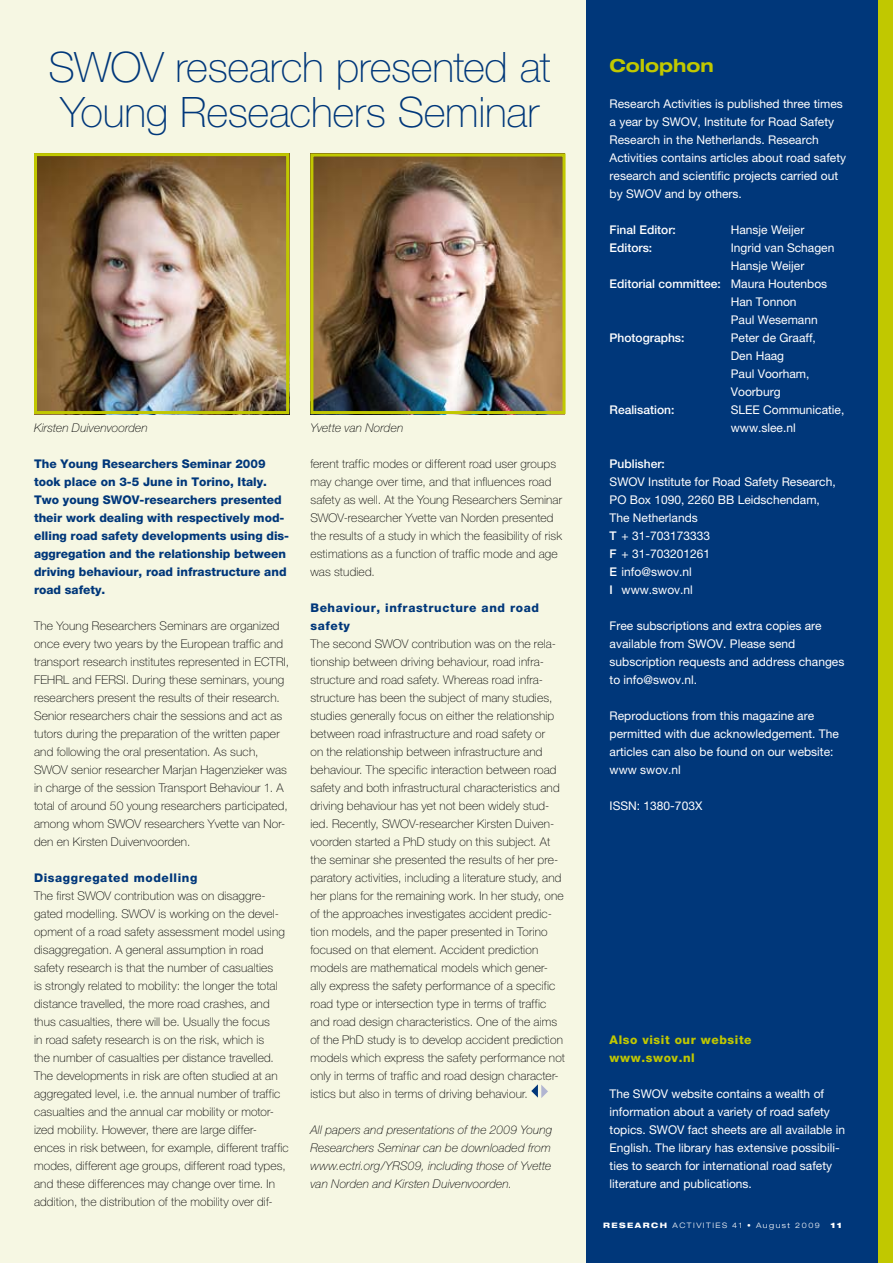
<style>
.page{position:relative;width:893px;height:1263px;background:#f6f7e3}
.page>*{position:absolute;margin:0;border:0;box-sizing:border-box;transform-origin:0 0}
.t1{font:100 42px/45px "Helvetica Neue CE";letter-spacing:-.01em;color:#00377a}
.t2{font:700 expanded 18px "Helvetica Neue";color:#c1c800}
.t3{font:100 12px/18px "Helvetica Neue CE";letter-spacing:.015em;color:#000}
.t4{font:12px/18px "Helvetica Neue CE";color:#fff}
.t5{font:800 12px/18px "Helvetica Neue CE";color:#00377a}
.t6{font:italic 100 12px/18px "Helvetica Neue CE";letter-spacing:.01em;color:#000}
.t7{font:500 12px "Helvetica Neue CE";color:#fff}
.t8{font:800 12px/18px "Helvetica Neue CE";letter-spacing:.05em;color:#00377a}
.t9{font:800 12px/18px "Helvetica Neue CE";letter-spacing:.05em;color:#c1c800}
.t10{font:300 expanded 7.5px "Helvetica Neue";letter-spacing:.2em;color:#fff}
.t11{font:900 expanded 7.5px "Helvetica Neue";color:#fff}
.s1{font-weight:400}
.s2{font-weight:500}
.s3{font-weight:800}
</style>
<div class="page">
<div style="left:587px;top:0;width:306px;height:1263px;background:#00377a"></div>
<div style="left:878px;top:0;width:15px;height:1263px;background:#c1c800"></div>
<svg style="left:531px;top:1084px;width:17px;height:14px"></svg>
<img style="left:38px;top:157px;width:247px;height:253px">
<div style="left:34px;top:153px;width:255px;height:261px;border:3px solid #c1c800"></div>
<img style="left:314px;top:157px;width:248px;height:253px">
<div style="left:310px;top:153px;width:256px;height:261px;border:3px solid #c1c800"></div>
<h1 class="t1" style="left:49px;top:45px;width:504px">SWOV research presented at<br>Young Reseachers Seminar</h1>
<p class="t6" style="left:34px;top:419px;width:115px">Kirsten Duivenvoorden</p>
<p class="t6" style="left:310px;top:419px;width:94px">Yvette van Norden</p>
<p class="t5" style="left:34px;top:455px;width:257px">The Young Researchers Seminar 2009 took place on 3-5 June in Torino, Italy.<br>Two young SWOV-researchers presented their work dealing with respectively mod&shy;elling road safety developments using dis&shy;aggregation and the relationship between driving behaviour, road infrastructure and road safety.</p>
<p class="t3" style="left:34px;top:617px;width:257px">The Young Researchers Seminars are organized once every two years by the European traffic and transport research institutes represented in ECTRI, FEHRL and FERSI. During these seminars, young researchers present the results of their research.<br>Senior researchers chair the sessions and act as tutors during the preparation of the written paper and following the oral presentation. As such, SWOV senior researcher Marjan Hagenzieker was in charge of the session Transport Behaviour 1. A total of around 50 young researchers participated, among whom SWOV researchers Yvette van Nor&shy;den en Kirsten Duivenvoorden.</p>
<p class="t8" style="left:34px;top:869px;width:165px">Disaggregated modelling</p>
<p class="t3" style="left:34px;top:887px;width:256px">The first SWOV contribution was on disaggre&shy;gated modelling. SWOV is working on the devel&shy;opment of a road safety assessment model using disaggregation. A general assumption in road safety research is that the number of casualties<br>is strongly related to mobility: the longer the total distance travelled, the more road crashes, and thus casualties, there will be. Usually the focus<br>in road safety research is on the risk, which is<br>the number of casualties per distance travelled.<br>The developments in risk are often studied at an aggregated level, i.e. the annual number of traffic casualties and the annual car mobility or motor&shy;ized mobility. However, there are large differ&shy;ences in risk between, for example, different traffic modes, different age groups, different road types, and these differences may change over time. In addition, the distribution of the mobility over dif-</p>
<p class="t3" style="left:310px;top:455px;width:253px">ferent traffic modes or different road user groups may change over time, and that influences road safety as well. At the Young Researchers Seminar SWOV-researcher Yvette van Norden presented the results of a study in which the feasibility of risk estimations as a function of traffic mode and age was studied.</p>
<p class="t8" style="left:310px;top:599px;width:230px">Behaviour, infrastructure and road safety</p>
<p class="t3" style="left:310px;top:635px;width:256px">The second SWOV contribution was on the rela&shy;tionship between driving behaviour, road infra&shy;structure and road safety. Whereas road infra&shy;structure has been the subject of many studies, studies generally focus on either the relationship between road infrastructure and road safety or<br>on the relationship between infrastructure and behaviour. The specific interaction between road safety and both infrastructural characteristics and driving behaviour has yet not been widely stud&shy;ied. Recently, SWOV-researcher Kirsten Duiven&shy;voorden started a PhD study on this subject. At the seminar she presented the results of her pre&shy;paratory activities, including a literature study, and her plans for the remaining work. In her study, one of the approaches investigates accident predic&shy;tion models, and the paper presented in Torino focused on that element. Accident prediction models are mathematical models which gener&shy;ally express the safety performance of a specific road type or intersection type in terms of traffic and road design characteristics. One of the aims of the PhD study is to develop accident prediction models which express the safety performance not only in terms of traffic and road design character&shy;istics but also in terms of driving behaviour.</p>
<p class="t6" style="left:310px;top:1121px;width:243px">All papers and presentations of the 2009 Young Researchers Seminar can be downloaded from www.ectri.org/YRS09, including those of Yvette van Norden and Kirsten Duivenvoorden.</p>
<h2 class="t2" style="left:610px;top:54px;width:106px">Colophon</h2>
<p class="t4" style="left:610px;top:95px;width:238px">Research Activities is published three times a year by SWOV, Institute for Road Safety Research in the Netherlands. Research Activities contains articles about road safety research and scientific projects carried out by SWOV and by others.</p>
<p class="t7" style="left:610px;top:222px;width:68px">Final Editor:</p>
<p class="t4" style="left:731px;top:221px;width:75px">Hansje Weijer</p>
<p class="t7" style="left:610px;top:240px;width:44px">Editors:</p>
<p class="t4" style="left:731px;top:239px;width:105px">Ingrid van Schagen</p>
<p class="t4" style="left:731px;top:257px;width:75px">Hansje Weijer</p>
<p class="t7" style="left:610px;top:276px;width:219px">Editorial committee: <span class="s1">Maura Houtenbos</span></p>
<p class="t4" style="left:731px;top:293px;width:67px">Han Tonnon</p>
<p class="t4" style="left:731px;top:311px;width:88px">Paul Wesemann</p>
<p class="t7" style="left:610px;top:330px;width:76px">Photographs:</p>
<p class="t4" style="left:731px;top:329px;width:87px">Peter de Graaff,<br>Den Haag<br>Paul Voorham,<br>Voorburg</p>
<p class="t7" style="left:610px;top:402px;width:66px">Realisation:</p>
<p class="t4" style="left:731px;top:401px;width:115px">SLEE Communicatie, www.slee.nl</p>
<p class="t7" style="left:610px;top:456px;width:57px">Publisher:</p>
<p class="t4" style="left:610px;top:473px;width:228px">SWOV Institute for Road Safety Research,<br>PO Box 1090, 2260 BB Leidschendam,<br>The Netherlands<br><span class="s2">T</span> + 31-703173333<br><span class="s2">F</span> + 31-703201261<br><span class="s2">E</span> info@swov.nl<br><span class="s2">I</span> www.swov.nl</p>
<p class="t4" style="left:610px;top:617px;width:236px">Free subscriptions and extra copies are available from SWOV. Please send subscription requests and address changes to info@swov.nl.</p>
<p class="t4" style="left:610px;top:707px;width:231px">Reproductions from this magazine are permitted with due acknowledgement. The articles can also be found on our website: www swov.nl</p>
<p class="t4" style="left:610px;top:797px;width:94px">ISSN: 1380-703X</p>
<p class="t9" style="left:610px;top:1031px;width:143px">Also visit our website www.swov.nl</p>
<p class="t4" style="left:610px;top:1085px;width:237px">The SWOV website contains a wealth of information about a variety of road safety topics. SWOV fact sheets are all available in English. The library has extensive possibili&shy;ties to search for international road safety literature and publications.</p>
<p class="t10" style="left:603px;top:1221px;width:218px"><span class="s3">RESEARCH</span> ACTIVITIES 41 • August 2009</p>
<p class="t11" style="left:830px;top:1220px;width:13px">11</p>
</div>
